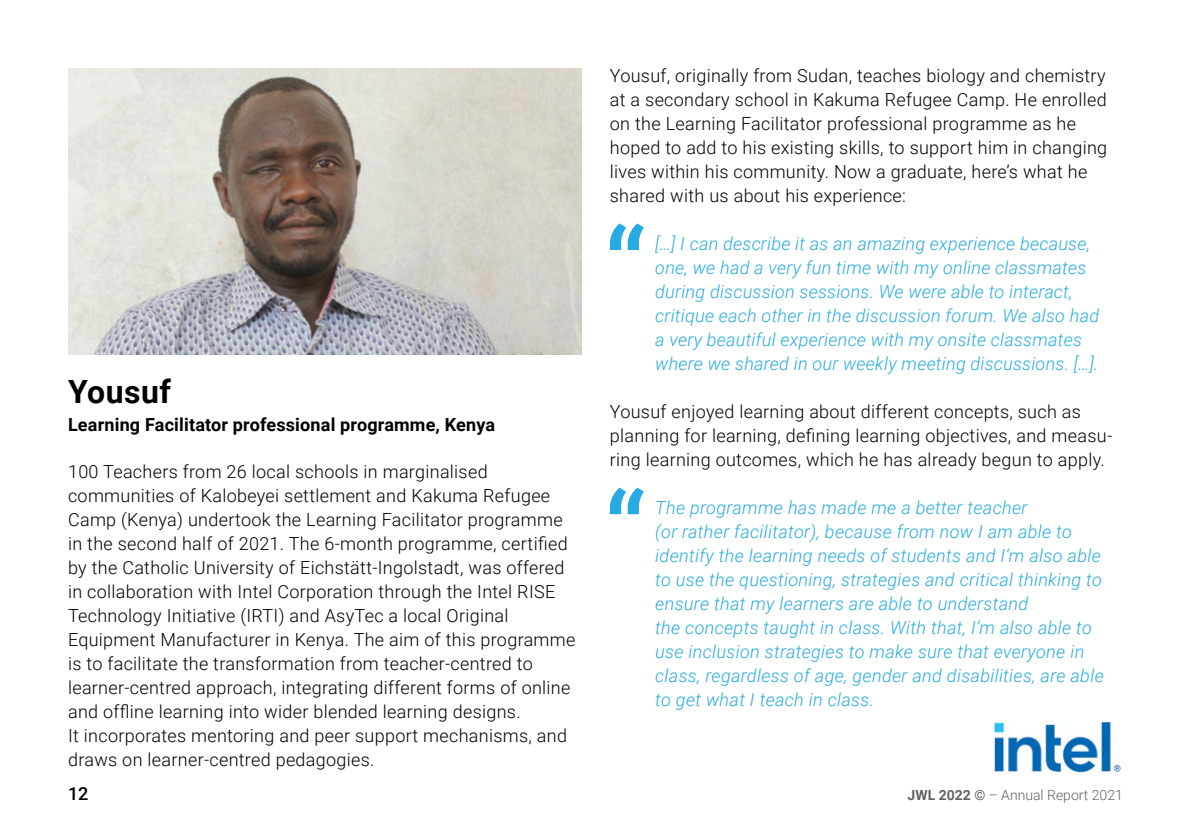
<style>
.page{position:relative;width:1191px;height:840px;background:#fff}
.page>*{position:absolute;margin:0;border:0;box-sizing:border-box;transform-origin:0 0}
.t1{font:700 32px "Roboto";letter-spacing:.015em;color:#000}
.t2{font:300 18px/24px "Roboto";letter-spacing:.015em;color:#000}
.t3{font:italic 300 18px/24px "Roboto";letter-spacing:.015em;color:#28abe2}
.t4{font:700 18px "Roboto";letter-spacing:.01em;color:#000}
.t5{font:500 18px "Roboto";color:#000}
.t6{font:300 14px "Roboto";color:#626261}
.s1{font-weight:700}
</style>
<div class="page">
<svg style="left:610px;top:223px;width:34px;height:27px"></svg>
<svg style="left:610px;top:487px;width:34px;height:27px"></svg>
<img style="left:68px;top:68px;width:513px;height:286px">
<img style="left:994px;top:721px;width:126px;height:51px">
<h1 class="t1" style="left:68px;top:377px;width:104px">Yousuf</h1>
<p class="t4" style="left:68px;top:416px;width:428px">Learning Facilitator professional programme, Kenya</p>
<p class="t2" style="left:68px;top:460px;width:509px">100 Teachers from 26 local schools in marginalised communities of Kalobeyei settlement and Kakuma Refugee Camp (Kenya) undertook the Learning Facilitator programme in the second half of 2021. The 6-month programme, certified by the Catholic University of Eichstätt-Ingolstadt, was offered in collaboration with Intel Corporation through the Intel RISE Technology Initiative (IRTI) and AsyTec a local Original Equipment Manufacturer in Kenya. The aim of this programme is to facilitate the transformation from teacher-centred to learner-centred approach, integrating different forms of online and offline learning into wider blended learning designs.<br>It incorporates mentoring and peer support mechanisms, and draws on learner-centred pedagogies.</p>
<p class="t2" style="left:610px;top:64px;width:499px">Yousuf, originally from Sudan, teaches biology and chemistry at a secondary school in Kakuma Refugee Camp. He enrolled on the Learning Facilitator professional programme as he hoped to add to his existing skills, to support him in changing lives within his community. Now a graduate, here’s what he shared with us about his experience:</p>
<p class="t3" style="left:655px;top:232px;width:445px">[…] I can describe it as an amazing experience because, one, we had a very fun time with my online classmates during discussion sessions. We were able to interact, critique each other in the discussion forum. We also had a very beautiful experience with my onsite classmates where we shared in our weekly meeting discussions. […].</p>
<p class="t2" style="left:610px;top:400px;width:504px">Yousuf enjoyed learning about different concepts, such as planning for learning, defining learning objectives, and measu&shy;ring learning outcomes, which he has already begun to apply.</p>
<p class="t3" style="left:655px;top:496px;width:450px">The programme has made me a better teacher<br>(or rather facilitator), because from now I am able to identify the learning needs of students and I’m also able to use the questioning, strategies and critical thinking to ensure that my learners are able to understand<br>the concepts taught in class. With that, I’m also able to use inclusion strategies to make sure that everyone in class, regardless of age, gender and disabilities, are able to get what I teach in class.</p>
<p class="t5" style="left:68px;top:786px;width:22px">12</p>
<p class="t6" style="left:907px;top:789px;width:217px"><span class="s1">JWL 2022 ©</span> – Annual Report 2021</p>
</div>
